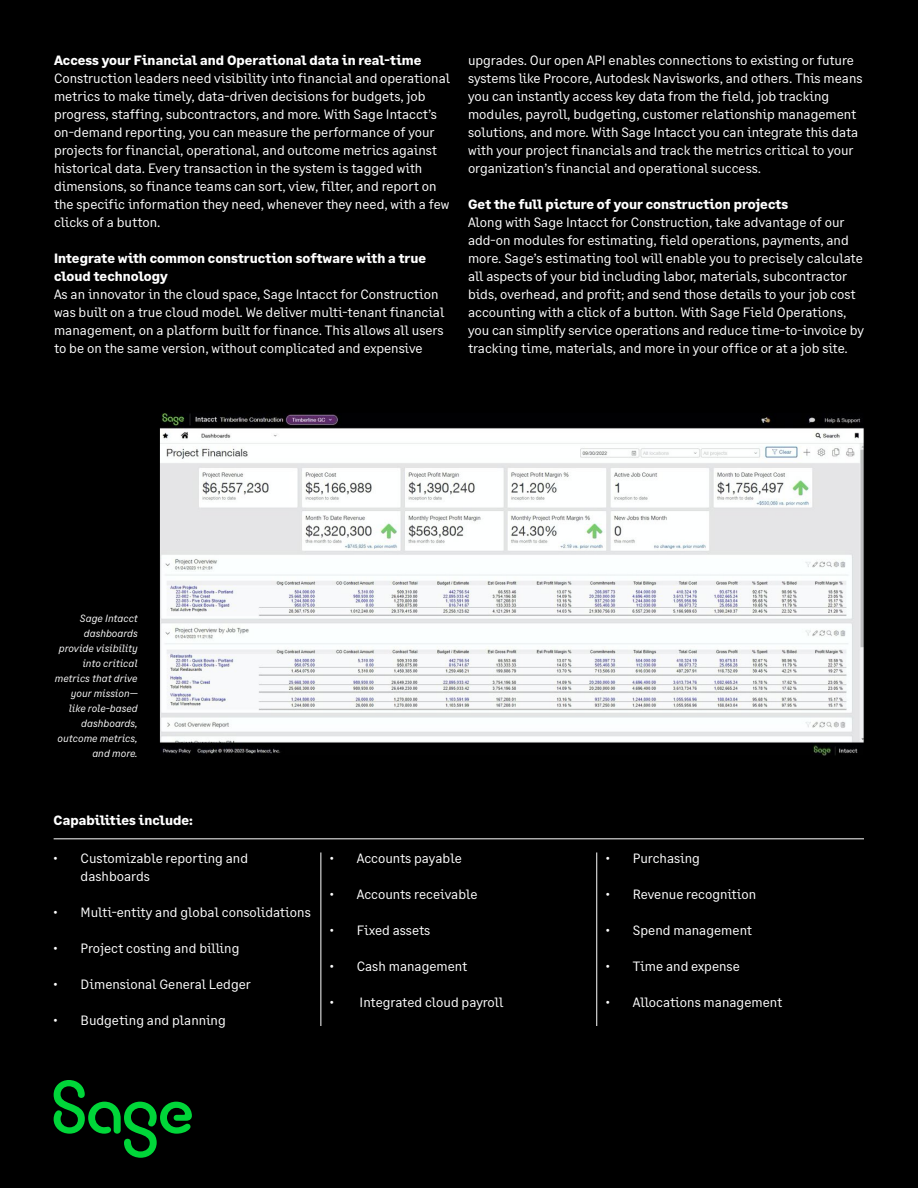
<style>
.page{position:relative;width:918px;height:1188px;background:#000}
.page>*{position:absolute;margin:0;border:0;box-sizing:border-box;transform-origin:0 0}
.t1{font:13.5px/18px "Sage Text";color:#fff}
.t2{font:700 13.5px/18px "Sage Text";color:#fff}
.t3{font:italic 10.5px/15px "Sage Text";color:#fff;text-align:right}
</style>
<div class="page">
<hr style="left:321px;top:852px;width:1px;height:174px;background:#fff">
<hr style="left:596px;top:852px;width:1px;height:174px;background:#fff">
<hr style="left:54px;top:839px;width:810px;height:1px;background:#fff">
<img style="left:161px;top:413px;width:702px;height:342px">
<svg style="left:54px;top:1080px;width:138px;height:78px"></svg>
<p class="t2" style="left:54px;top:51px;width:369px">Access your Financial and Operational data in real-time</p>
<p class="t1" style="left:54px;top:69px;width:398px">Construction leaders need visibility into financial and operational metrics to make timely, data-driven decisions for budgets, job progress, staffing, subcontractors, and more. With Sage Intacct’s on-demand reporting, you can measure the performance of your projects for financial, operational, and outcome metrics against historical data. Every transaction in the system is tagged with dimensions, so finance teams can sort, view, filter, and report on the specific information they need, whenever they need, with a few clicks of a button.</p>
<p class="t2" style="left:54px;top:249px;width:374px">Integrate with common construction software with a true cloud technology</p>
<p class="t1" style="left:54px;top:285px;width:392px">As an innovator in the cloud space, Sage Intacct for Construction was built on a true cloud model. We deliver multi-tenant financial management, on a platform built for finance. This allows all users to be on the same version, without complicated and expensive</p>
<p class="t1" style="left:468px;top:51px;width:396px">upgrades. Our open API enables connections to existing or future systems like Procore, Autodesk Navisworks, and others. This means you can instantly access key data from the field, job tracking modules, payroll, budgeting, customer relationship management solutions, and more. With Sage Intacct you can integrate this data with your project financials and track the metrics critical to your organization’s financial and operational success.</p>
<p class="t2" style="left:468px;top:195px;width:322px">Get the full picture of your construction projects</p>
<p class="t1" style="left:468px;top:213px;width:397px">Along with Sage Intacct for Construction, take advantage of our add-on modules for estimating, field operations, payments, and more. Sage’s estimating tool will enable you to precisely calculate all aspects of your bid including labor, materials, subcontractor bids, overhead, and profit; and send those details to your job cost accounting with a click of a button. With Sage Field Operations, you can simplify service operations and reduce time-to-invoice by tracking time, materials, and more in your office or at a job site.</p>
<p class="t3" style="left:55px;top:611px;width:84px">Sage Intacct dashboards provide visibility into critical metrics that drive your mission— like role-based dashboards, outcome metrics, and more.</p>
<p class="t2" style="left:54px;top:812px;width:141px">Capabilities include:</p>
<p class="t1" style="left:81px;top:850px;width:169px;text-indent:-27px">• Customizable reporting and dashboards</p>
<p class="t1" style="left:54px;top:904px;width:259px">• Multi-entity and global consolidations</p>
<p class="t1" style="left:54px;top:940px;width:187px">• Project costing and billing</p>
<p class="t1" style="left:54px;top:976px;width:199px">• Dimensional General Ledger</p>
<p class="t1" style="left:54px;top:1012px;width:174px">• Budgeting and planning</p>
<p class="t1" style="left:330px;top:850px;width:134px">• Accounts payable</p>
<p class="t1" style="left:330px;top:886px;width:149px">• Accounts receivable</p>
<p class="t1" style="left:330px;top:922px;width:102px">• Fixed assets</p>
<p class="t1" style="left:330px;top:958px;width:139px">• Cash management</p>
<p class="t1" style="left:330px;top:994px;width:175px">• Integrated cloud payroll</p>
<p class="t1" style="left:606px;top:850px;width:96px">• Purchasing</p>
<p class="t1" style="left:606px;top:886px;width:152px">• Revenue recognition</p>
<p class="t1" style="left:606px;top:922px;width:148px">• Spend management</p>
<p class="t1" style="left:606px;top:958px;width:135px">• Time and expense</p>
<p class="t1" style="left:606px;top:994px;width:178px">• Allocations management</p>
</div>
